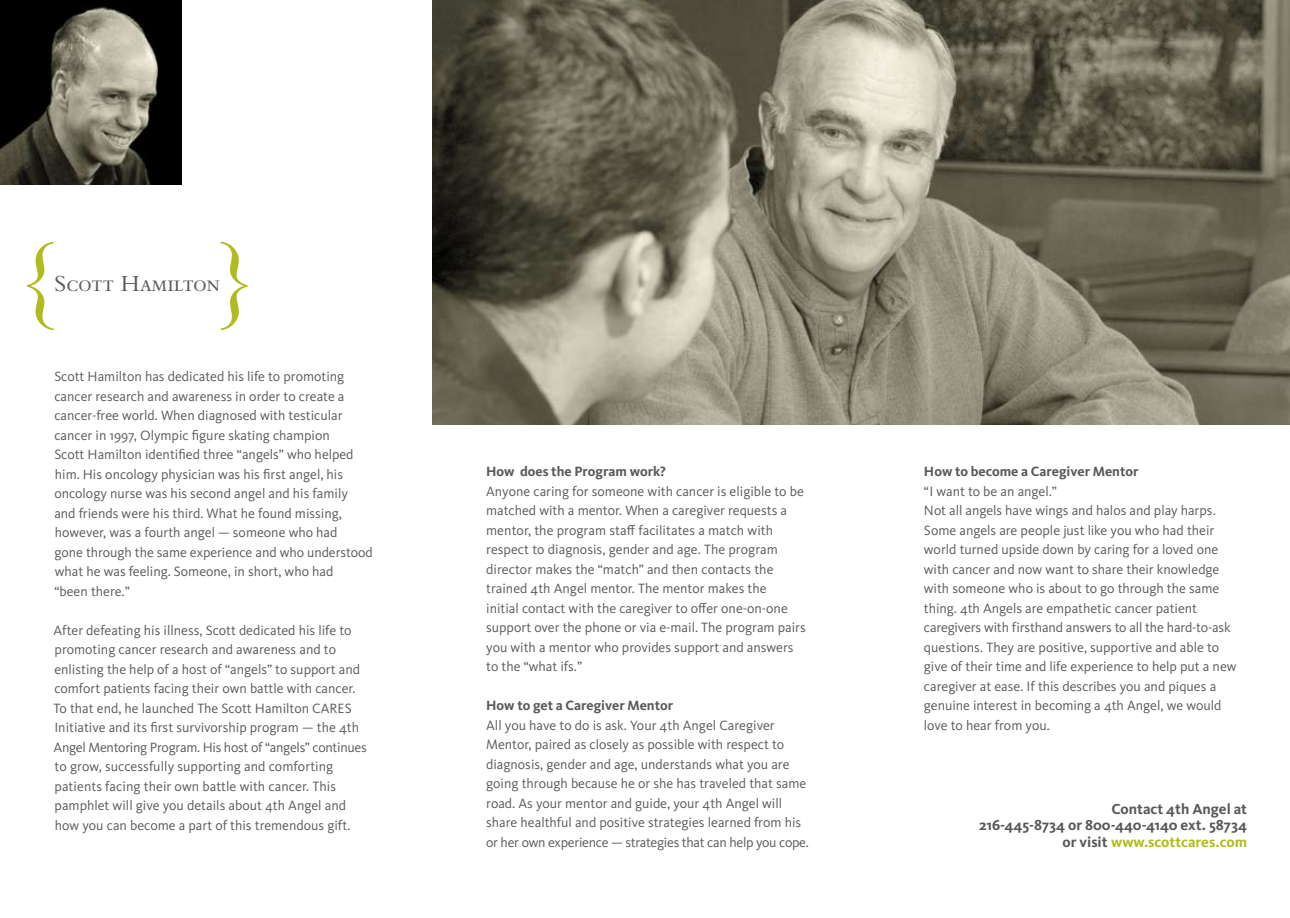
<style>
.page{position:relative;width:1290px;height:918px;background:#fff}
.page>*{position:absolute;margin:0;border:0;box-sizing:border-box;transform-origin:0 0}
.t1{font:24px "Bembo SC";letter-spacing:-.02em;color:#58595b}
.t2{font:700 15px/16.5px "Kievit OT";color:#58595b;text-align:right}
.t3{font:13.95px/19.5px "Kievit OT";color:#58595b}
.t4{font:700 13.95px "Kievit OT";color:#58595b}
.s1{color:#b2bb1e}
</style>
<div class="page">
<hr style="left:12px;top:0;width:1266px;height:1px;background:#000">
<svg style="left:221px;top:242px;width:26px;height:88px"></svg>
<svg style="left:27px;top:242px;width:27px;height:88px"></svg>
<img style="left:0;top:0;width:181px;height:185px">
<img style="left:432px;top:0;width:857px;height:425px">
<h1 class="t1" style="left:54px;top:270px;width:167px">Scott Hamilton</h1>
<p class="t3" style="left:54px;top:367px;width:320px">Scott Hamilton has dedicated his life to promoting cancer research and awareness in order to create a cancer-free world. When diagnosed with testicular cancer in 1997, Olympic figure skating champion<br>Scott Hamilton identified three “angels” who helped him. His oncology physician was his first angel, his oncology nurse was his second angel and his family<br>and friends were his third. What he found missing, however, was a fourth angel — someone who had<br>gone through the same experience and who understood what he was feeling. Someone, in short, who had<br>“been there.”</p>
<p class="t3" style="left:54px;top:620px;width:315px">After defeating his illness, Scott dedicated his life to promoting cancer research and awareness and to enlisting the help of a host of “angels” to support and comfort patients facing their own battle with cancer.<br>To that end, he launched The Scott Hamilton CARES Initiative and its first survivorship program — the 4th Angel Mentoring Program. His host of “angels” continues to grow, successfully supporting and comforting patients facing their own battle with cancer. This pamphlet will give you details about 4th Angel and how you can become a part of this tremendous gift.</p>
<p class="t4" style="left:486px;top:463px;width:181px">How does the Program work?</p>
<p class="t3" style="left:486px;top:481px;width:321px">Anyone caring for someone with cancer is eligible to be matched with a mentor. When a caregiver requests a mentor, the program staff facilitates a match with respect to diagnosis, gender and age. The program director makes the “match” and then contacts the trained 4th Angel mentor. The mentor makes the<br>initial contact with the caregiver to offer one-on-one support over the phone or via e-mail. The program pairs you with a mentor who provides support and answers to the “what ifs.”</p>
<p class="t4" style="left:486px;top:697px;width:188px">How to get a Caregiver Mentor</p>
<p class="t3" style="left:486px;top:715px;width:324px">All you have to do is ask. Your 4th Angel Caregiver Mentor, paired as closely as possible with respect to diagnosis, gender and age, understands what you are going through because he or she has traveled that same road. As your mentor and guide, your 4th Angel will share healthful and positive strategies learned from his or her own experience — strategies that can help you cope.</p>
<p class="t4" style="left:923px;top:463px;width:216px">How to become a Caregiver Mentor</p>
<p class="t3" style="left:923px;top:481px;width:314px">“I want to be an angel.”<br>Not all angels have wings and halos and play harps.<br>Some angels are people just like you who had their world turned upside down by caring for a loved one with cancer and now want to share their knowledge with someone who is about to go through the same thing. 4th Angels are empathetic cancer patient caregivers with firsthand answers to all the hard-to-ask questions. They are positive, supportive and able to give of their time and life experience to help put a new caregiver at ease. If this describes you and piques a genuine interest in becoming a 4th Angel, we would love to hear from you.</p>
<p class="t2" style="left:978px;top:800px;width:269px">Contact 4th Angel at<br>216-445-8734 or 800-440-4140 ext. 58734 or visit <span class="s1">www.scottcares.com</span></p>
</div>
